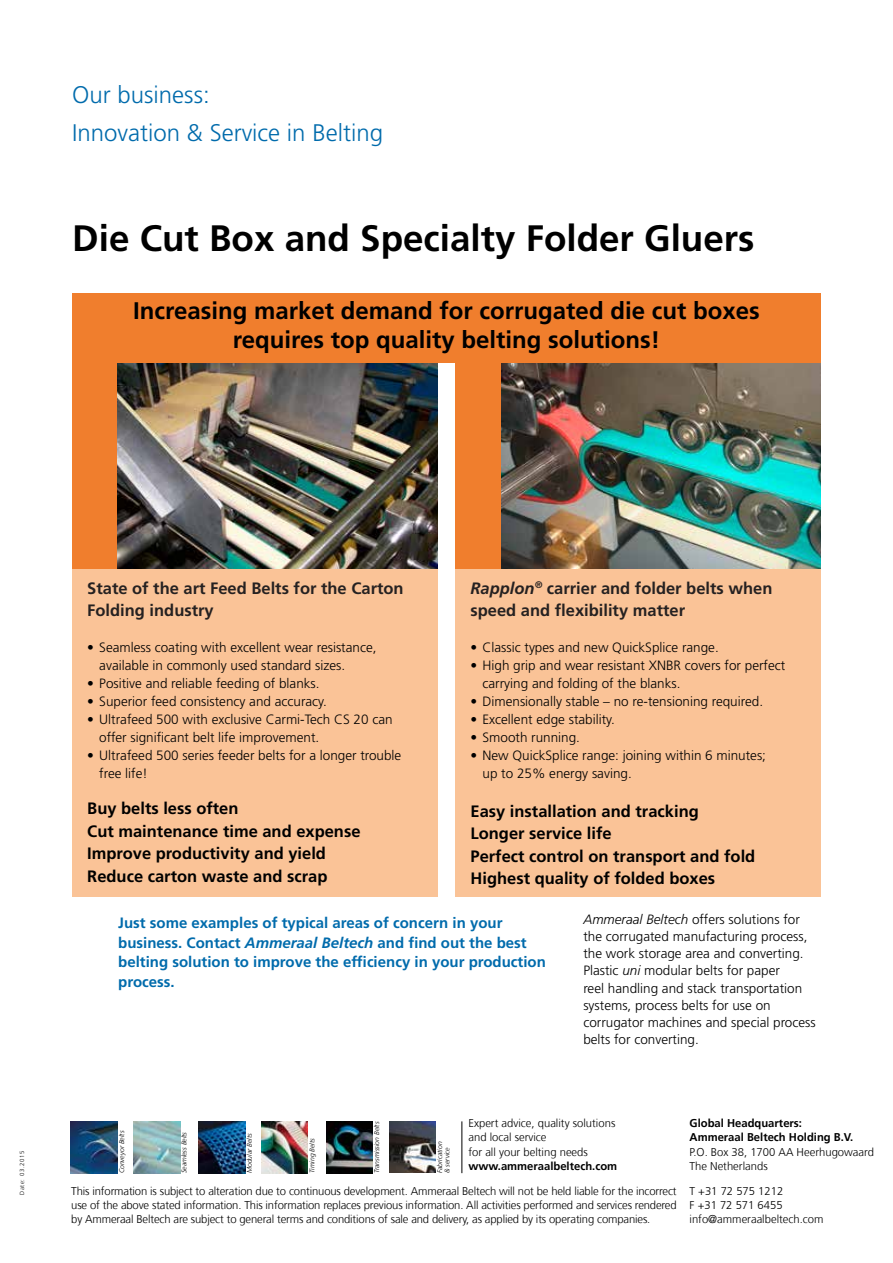
<style>
.page{position:relative;width:893px;height:1263px;background:#fff}
.page>*{position:absolute;margin:0;border:0;box-sizing:border-box;transform-origin:0 0}
.t1{font:700 36.75px "Frutiger LT Std";color:#000}
.t2{font:700 24px/28.8px "Frutiger LT Std";color:#000;text-align:center}
.t3{font:300 24px/37.7px "Frutiger LT Std";color:#006bac}
.t4{font:700 16.5px/22.5px "Frutiger LT Std";color:#000}
.t5{font:700 16.5px/22.5px "Frutiger LT Std";color:#252121}
.t6{font:700 15px/19.5px "Frutiger LT Std";color:#006bac}
.t7{font:300 13.5px/17.2px "Frutiger LT Std";color:#000}
.t8{font:300 11.25px/13.8px "Frutiger";color:#000}
.t9{font:700 11.25px/14.2px "Frutiger";color:#000}
.t10{font:italic 300 6.75px/7.5px "Frutiger";color:#000}
.t11{font:300 6px "Frutiger";letter-spacing:.1em;color:#000}
.s1{font-style:italic}
</style>
<div class="page">
<div style="left:72px;top:293px;width:366px;height:288px;background:#f07e2d"></div>
<div style="left:455px;top:293px;width:366px;height:293px;background:#f07e2d"></div>
<img style="left:118px;top:363px;width:319px;height:206px">
<img style="left:501px;top:363px;width:320px;height:206px">
<div style="left:455px;top:569px;width:366px;height:328px;background:#fac397"></div>
<div style="left:72px;top:569px;width:366px;height:328px;background:#fac397"></div>
<div style="left:72px;top:293px;width:749px;height:69px;background:#f07e2d"></div>
<img style="left:326px;top:1121px;width:47px;height:52px">
<img style="left:133px;top:1121px;width:47px;height:52px">
<img style="left:261px;top:1121px;width:47px;height:52px">
<img style="left:71px;top:1121px;width:46px;height:52px">
<img style="left:198px;top:1121px;width:47px;height:52px">
<hr style="left:461px;top:1121px;width:1px;height:52px;background:#000">
<img style="left:389px;top:1121px;width:47px;height:52px">
<h2 class="t3" style="left:72px;top:77px;width:312px">Our business:<br>Innovation &amp; Service in Belting</h2>
<h1 class="t1" style="left:72px;top:217px;width:684px">Die Cut Box and Specialty Folder Gluers</h1>
<h2 class="t2" style="left:133px;top:297px;width:628px">Increasing market demand for corrugated die cut boxes requires top quality belting solutions!</h2>
<p class="t11" style="left:19px;top:1195px;width:46px;rotate:-90deg">Date: 03.2015</p>
<p class="t5" style="left:87px;top:577px;width:318px">State of the art Feed Belts for the Carton<br>Folding industry</p>
<p class="t7" style="left:99px;top:639px;width:279px;line-height:18px;text-indent:-12px">• Seamless coating with excellent wear resistance, available in commonly used standard sizes.</p>
<p class="t7" style="left:87px;top:675px;width:234px">• Positive and reliable feeding of blanks.</p>
<p class="t7" style="left:87px;top:693px;width:241px">• Superior feed consistency and accuracy.</p>
<p class="t7" style="left:99px;top:711px;width:295px;line-height:18px;text-indent:-12px">• Ultrafeed 500 with exclusive Carmi-Tech CS 20 can offer significant belt life improvement.</p>
<p class="t7" style="left:99px;top:747px;width:304px;line-height:18px;text-indent:-12px">• Ultrafeed 500 series feeder belts for a longer trouble free life!</p>
<p class="t4" style="left:87px;top:797px;width:275px">Buy belts less often<br>Cut maintenance time and expense<br>Improve productivity and yield<br>Reduce carton waste and scrap</p>
<p class="t5" style="left:470px;top:577px;width:303px"><span class="s1">Rapplon</span><sup>®</sup> carrier and folder belts when speed and flexibility matter</p>
<p class="t7" style="left:470px;top:639px;width:250px">• Classic types and new QuickSplice range.</p>
<p class="t7" style="left:482px;top:657px;width:304px;line-height:18px;text-indent:-12px">• High grip and wear resistant XNBR covers for perfect carrying and folding of the blanks.</p>
<p class="t7" style="left:470px;top:693px;width:294px">• Dimensionally stable – no re-tensioning required.</p>
<p class="t7" style="left:470px;top:711px;width:146px">• Excellent edge stability.</p>
<p class="t7" style="left:470px;top:729px;width:111px">• Smooth running.</p>
<p class="t7" style="left:482px;top:747px;width:285px;line-height:18px;text-indent:-12px">• New QuickSplice range: joining within 6 minutes; up to 25% energy saving.</p>
<p class="t4" style="left:470px;top:800px;width:286px">Easy installation and tracking<br>Longer service life<br>Perfect control on transport and fold<br>Highest quality of folded boxes</p>
<p class="t6" style="left:118px;top:913px;width:429px">Just some examples of typical areas of concern in your business. Contact <span class="s1">Ammeraal Beltech</span> and find out the best belting solution to improve the efficiency in your production process.</p>
<p class="t7" style="left:583px;top:910px;width:234px"><span class="s1">Ammeraal Beltech</span> offers solutions for the corrugated manufacturing process, the work storage area and converting.<br>Plastic <span class="s1">uni</span> modular belts for paper<br>reel handling and stack transportation systems, process belts for use on corrugator machines and special process belts for converting.</p>
<p class="t10" style="left:118px;top:1173px;width:44px;rotate:-90deg">Conveyor Belts</p>
<p class="t10" style="left:181px;top:1173px;width:43px;rotate:-90deg">Seamless Belts</p>
<p class="t10" style="left:246px;top:1173px;width:41px;rotate:-90deg">Modular Belts</p>
<p class="t10" style="left:308px;top:1173px;width:36px;rotate:-90deg">Timing Belts</p>
<p class="t10" style="left:373px;top:1173px;width:53px;rotate:-90deg">Transmission Belts</p>
<p class="t10" style="left:436px;top:1173px;width:33px;rotate:-90deg">Fabrication &amp; service</p>
<p class="t8" style="left:468px;top:1116px;width:148px;line-height:14.2px">Expert advice, quality solutions and local service<br>for all your belting needs</p>
<p class="t9" style="left:468px;top:1159px;width:150px">www.ammeraalbeltech.com</p>
<p class="t8" style="left:71px;top:1184px;width:607px;text-align:justify">This information is subject to alteration due to continuous development. Ammeraal Beltech will not be held liable for the incorrect use of the above stated information. This information replaces previous information. All activities performed and services rendered by Ammeraal Beltech are subject to general terms and conditions of sale and delivery, as applied by its operating companies.</p>
<p class="t9" style="left:689px;top:1116px;width:165px">Global Headquarters:<br>Ammeraal Beltech Holding B.V.</p>
<p class="t8" style="left:689px;top:1145px;width:186px;line-height:14.2px">P.O. Box 38, 1700 AA Heerhugowaard<br>The Netherlands</p>
<p class="t8" style="left:689px;top:1184px;width:135px">T +31 72 575 1212<br>F +31 72 571 6455 info@ammeraalbeltech.com</p>
</div>
